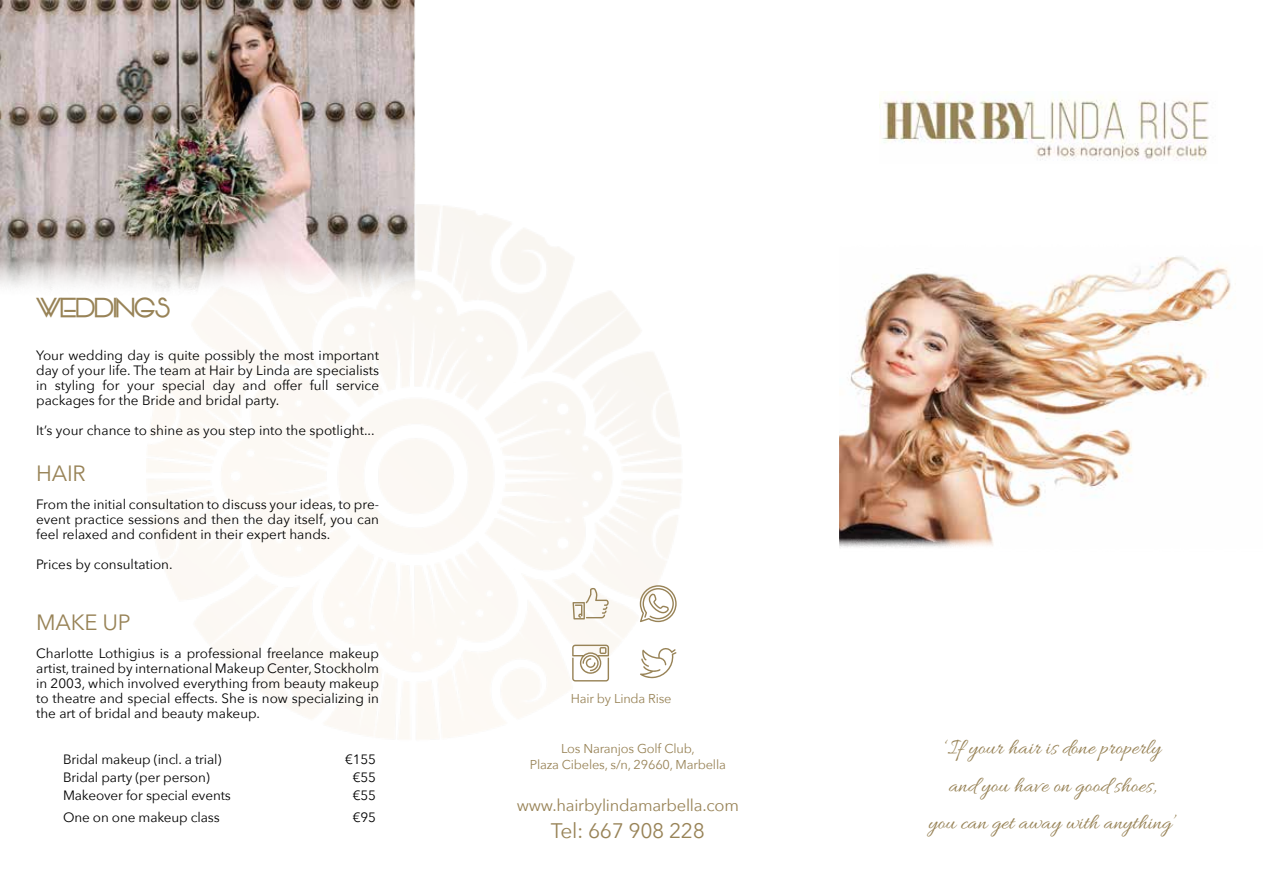
<style>
.page{position:relative;width:1263px;height:893px;background:#fff}
.page>*{position:absolute;margin:0;border:0;box-sizing:border-box;transform-origin:0 0}
.t1{font:700 27px "Vonique 64";letter-spacing:-.01em;color:#988357}
.t2{font:22.5px/37.5px "Allura";color:#988357;text-align:center}
.t3{font:22.05px "Avenir Next";letter-spacing:-.01em;color:#988357}
.t4{font:21px "Avenir Next";letter-spacing:-.015em;color:#988357}
.t5{font:16.5px "Avenir Next";letter-spacing:-.015em;color:#988357}
.t6{font:13.5px/15px "Avenir Next";color:#000;text-align:justify}
.t7{font:12.75px/15.5px "Avenir Next";letter-spacing:-.015em;color:#988357;text-align:center}
</style>
<div class="page">
<img style="left:840px;top:256px;width:391px;height:292px">
<img style="left:879px;top:92px;width:330px;height:69px">
<svg style="left:572px;top:645px;width:37px;height:36px"></svg>
<svg style="left:640px;top:585px;width:37px;height:37px"></svg>
<svg style="left:640px;top:647px;width:36px;height:31px"></svg>
<svg style="left:572px;top:588px;width:37px;height:31px"></svg>
<img style="left:0;top:0;width:416px;height:298px">
<h1 class="t1" style="left:36px;top:292px;width:136px">WEDDINGS</h1>
<p class="t6" style="left:36px;top:347px;width:344px">Your wedding day is quite possibly the most important day of your life. The team at Hair by Linda are specialists in styling for your special day and offer full service packages for the Bride and bridal party.</p>
<p class="t6" style="left:36px;top:422px;width:340px">It’s your chance to shine as you step into the spotlight...</p>
<h3 class="t3" style="left:36px;top:455px;width:51px">HAIR</h3>
<p class="t6" style="left:36px;top:496px;width:344px">From the initial consultation to discuss your ideas, to pre&shy;event practice sessions and then the day itself, you can feel relaxed and confident in their expert hands.</p>
<p class="t6" style="left:36px;top:556px;width:138px">Prices by consultation.</p>
<h3 class="t3" style="left:36px;top:604px;width:96px">MAKE UP</h3>
<p class="t6" style="left:36px;top:645px;width:344px">Charlotte Lothigius is a professional freelance makeup artist, trained by international Makeup Center, Stockholm in 2003, which involved everything from beauty makeup to theatre and special effects. She is now specializing in the art of bridal and beauty makeup.</p>
<p class="t6" style="left:63px;top:751px;width:160px">Bridal makeup (incl. a trial)</p>
<p class="t6" style="left:345px;top:751px;width:32px">€155</p>
<p class="t6" style="left:63px;top:769px;width:148px">Bridal party (per person)</p>
<p class="t6" style="left:353px;top:769px;width:25px">€55</p>
<p class="t6" style="left:63px;top:787px;width:169px">Makeover for special events</p>
<p class="t6" style="left:353px;top:787px;width:25px">€55</p>
<p class="t6" style="left:63px;top:809px;width:158px">One on one makeup class</p>
<p class="t6" style="left:353px;top:809px;width:25px">€95</p>
<p class="t7" style="left:571px;top:690px;width:102px">Hair by Linda Rise</p>
<p class="t7" style="left:530px;top:740px;width:198px">Los Naranjos Golf Club,<br>Plaza Cibeles, s/n, 29660, Marbella</p>
<p class="t5" style="left:517px;top:791px;width:224px">www.hairbylindamarbella.com</p>
<h3 class="t4" style="left:551px;top:813px;width:156px">Tel: 667 908 228</h3>
<h2 class="t2" style="left:928px;top:730px;width:250px">‘If your hair is done properly and you have on good shoes,<br>you can get away with anything’</h2>
</div>
